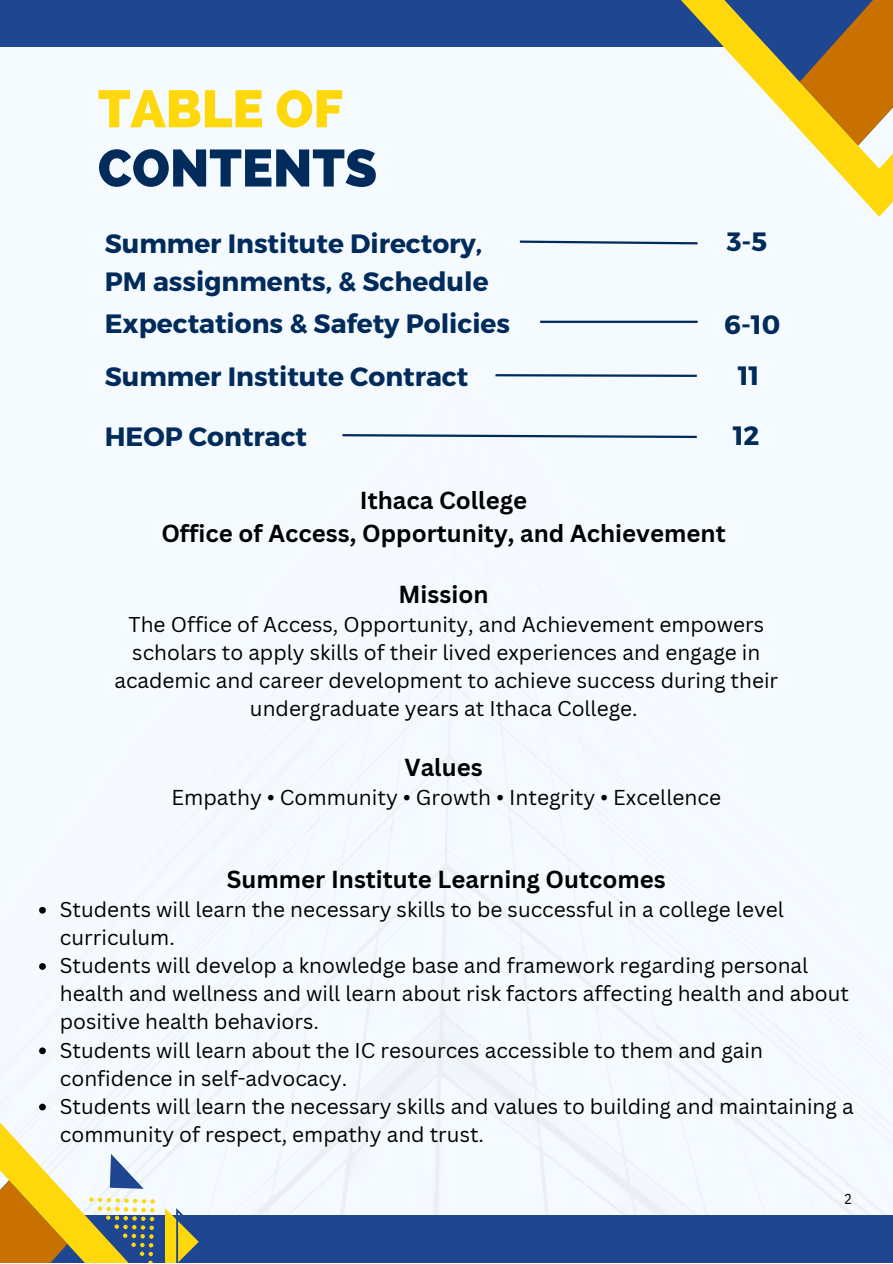
<style>
.page{position:relative;width:893px;height:1264px;background:#fff}
.page>*{position:absolute;margin:0;border:0;box-sizing:border-box;transform-origin:0 0}
.t1{font:800 52.35px "Raleway";color:#ffd80c}
.t2{font:800 52.2px "Raleway";color:#002b5b}
.t3{font:700 26.55px/37px "Montserrat";color:#002b5b}
.t4{font:700 24px "Canva Sans";color:#000}
.t5{font:21px "Canva Sans";color:#000}
.t6{font:20.85px/28px "Canva Sans";color:#000}
.t7{font:14.55px "IBM Plex Sans Cond";color:#000}
</style>
<div class="page">
<div style="left:0;top:320px;width:892px;height:895px;background:#f5faff"></div>
<div style="left:0;top:0;width:892px;height:47px;background:#1f4690"></div>
<svg style="left:681px;top:0;width:211px;height:217px"></svg>
<svg style="left:519px;top:240px;width:179px;height:5px"></svg>
<hr style="left:540px;top:321px;width:157px;height:2px;background:#002b5b">
<svg style="left:493px;top:373px;width:206px;height:5px"></svg>
<svg style="left:340px;top:433px;width:359px;height:6px"></svg>
<div style="left:0;top:1215px;width:892px;height:47px;background:#1f4690"></div>
<svg style="left:39px;top:906px;width:7px;height:7px"></svg>
<svg style="left:39px;top:963px;width:7px;height:6px"></svg>
<svg style="left:39px;top:1047px;width:7px;height:7px"></svg>
<svg style="left:0;top:1103px;width:245px;height:159px"></svg>
<p class="t1" style="left:98px;top:78px;width:246px">TABLE OF</p>
<p class="t2" style="left:98px;top:137px;width:281px">CONTENTS</p>
<p class="t3" style="left:105px;top:224px;width:385px">Summer Institute Directory,<br>PM assignments, &amp; Schedule</p>
<p class="t3" style="left:105px;top:303px;width:407px">Expectations &amp; Safety Policies</p>
<p class="t3" style="left:105px;top:356px;width:365px">Summer Institute Contract</p>
<p class="t3" style="left:105px;top:416px;width:204px">HEOP Contract</p>
<p class="t3" style="left:726px;top:222px;width:42px">3-5</p>
<p class="t3" style="left:724px;top:304px;width:58px">6-10</p>
<p class="t3" style="left:737px;top:355px;width:23px">11</p>
<p class="t3" style="left:732px;top:415px;width:28px">12</p>
<p class="t4" style="left:360px;top:484px;width:169px">Ithaca College</p>
<p class="t4" style="left:161px;top:516px;width:566px">Office of Access, Opportunity, and Achievement</p>
<p class="t4" style="left:398px;top:577px;width:91px">Mission</p>
<p class="t6" style="left:114px;top:610px;width:665px;text-align:center">The Office of Access, Opportunity, and Achievement empowers scholars to apply skills of their lived experiences and engage in academic and career development to achieve success during their undergraduate years at Ithaca College.</p>
<p class="t4" style="left:404px;top:750px;width:80px">Values</p>
<p class="t5" style="left:171px;top:782px;width:551px">Empathy • Community • Growth • Integrity • Excellence</p>
<p class="t4" style="left:227px;top:862px;width:440px">Summer Institute Learning Outcomes</p>
<p class="t6" style="left:60px;top:894px;width:725px">Students will learn the necessary skills to be successful in a college level curriculum.</p>
<p class="t6" style="left:60px;top:951px;width:790px">Students will develop a knowledge base and framework regarding personal health and wellness and will learn about risk factors affecting health and about positive health behaviors.</p>
<p class="t6" style="left:60px;top:1035px;width:704px">Students will learn about the IC resources accessible to them and gain confidence in self-advocacy.</p>
<p class="t6" style="left:60px;top:1091px;width:795px">Students will learn the necessary skills and values to building and maintaining a community of respect, empathy and trust.</p>
<p class="t7" style="left:844px;top:1189px;width:9px">2</p>
</div>
